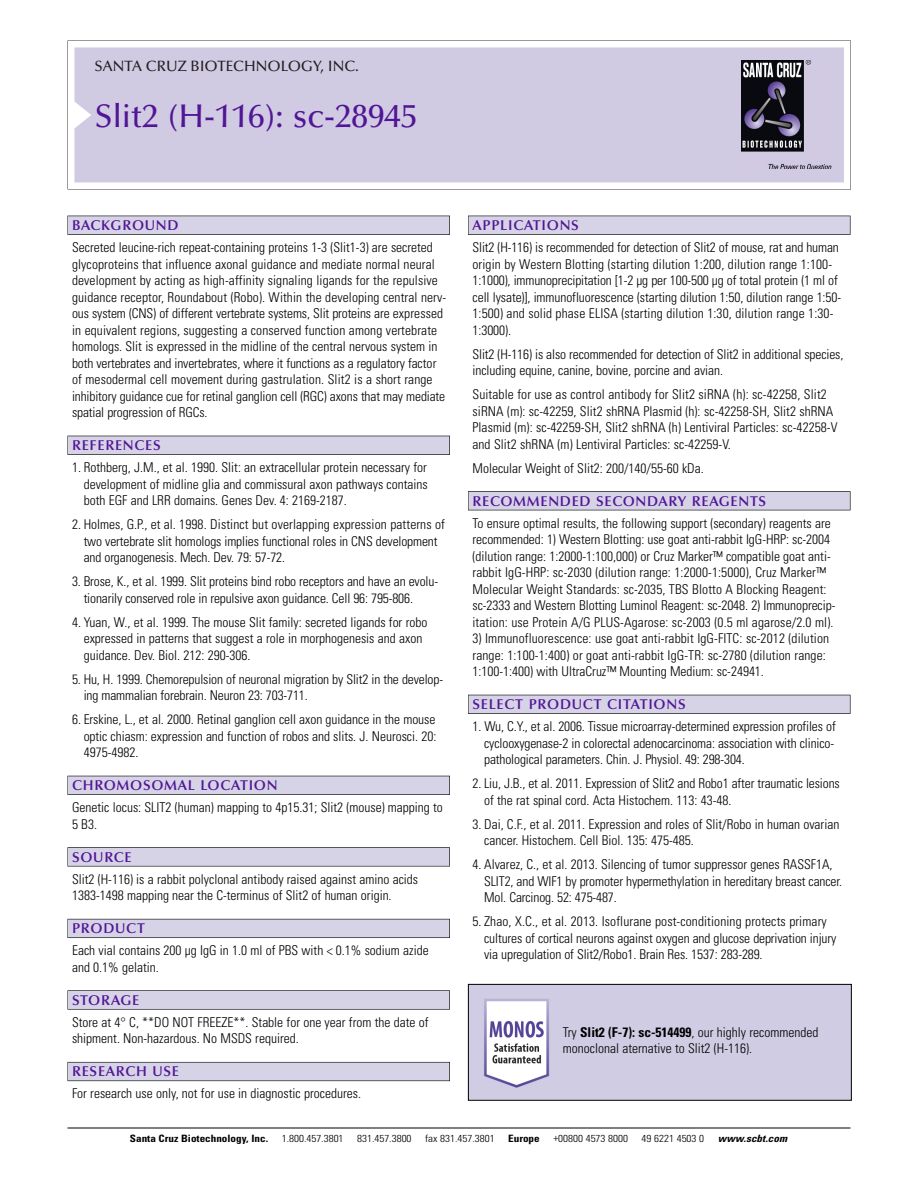
<style>
.page{position:relative;width:918px;height:1188px;background:#fff}
.page>*{position:absolute;margin:0;border:0;box-sizing:border-box;transform-origin:0 0}
.t1{font:500 33px "Optima";color:#511695}
.t2{font:500 15px "Optima";color:#231f20}
.t3{font:600 14.25px "Optima";letter-spacing:.05em;color:#511695}
.t4{font:300 condensed 13.5px/16.5px "Univers";color:#000}
.t5{font:300 condensed 10.2px "Univers";color:#000;scale:1.1 1}
.t6{font:700 condensed 10.2px "Univers";color:#000;scale:1.1 1}
.t7{font:italic 700 condensed 10.2px "Univers";letter-spacing:.005em;color:#000;scale:1.1 1}
.s1{font-weight:700}
</style>
<div class="page">
<svg style="left:68px;top:40px;width:783px;height:149px"></svg>
<div style="left:74px;top:47px;width:770px;height:135px;background:#d1cae3"></div>
<img style="left:741px;top:60px;width:90px;height:108px">
<div style="left:68px;top:216px;width:382px;height:19px;background:#525155"></div>
<div style="left:68px;top:216px;width:381px;height:18px;background:#d7d3e7"></div>
<div style="left:68px;top:436px;width:382px;height:19px;background:#515055"></div>
<div style="left:68px;top:436px;width:381px;height:18px;background:#d7d3e7"></div>
<div style="left:68px;top:776px;width:382px;height:19px;background:#525158"></div>
<div style="left:68px;top:776px;width:381px;height:18px;background:#d7d3e7"></div>
<div style="left:68px;top:847px;width:382px;height:19px;background:#575759"></div>
<div style="left:68px;top:848px;width:381px;height:18px;background:#d7d3e7"></div>
<div style="left:68px;top:919px;width:382px;height:19px;background:#5b5a62"></div>
<div style="left:68px;top:919px;width:381px;height:18px;background:#d7d3e7"></div>
<div style="left:68px;top:990px;width:382px;height:20px;background:#626263"></div>
<div style="left:68px;top:991px;width:381px;height:18px;background:#d7d3e7"></div>
<div style="left:68px;top:1062px;width:382px;height:19px;background:#66646d"></div>
<div style="left:68px;top:1063px;width:381px;height:18px;background:#d7d3e7"></div>
<div style="left:468px;top:216px;width:382px;height:19px;background:#525155"></div>
<div style="left:468px;top:216px;width:382px;height:18px;background:#d7d3e7"></div>
<div style="left:468px;top:491px;width:382px;height:19px;background:#525155"></div>
<div style="left:468px;top:492px;width:382px;height:18px;background:#d7d3e7"></div>
<div style="left:468px;top:695px;width:382px;height:19px;background:#525158"></div>
<div style="left:468px;top:695px;width:382px;height:18px;background:#d7d3e7"></div>
<hr style="left:68px;top:1128px;width:782px;height:1px;background:#000">
<img style="left:470px;top:986px;width:380px;height:113px">
<div style="left:468px;top:984px;width:384px;height:117px;border:1px solid #000"></div>
<p class="t2" style="left:94px;top:61px;width:266px">SANTA CRUZ BIOTECHNOLOGY, INC.</p>
<h1 class="t1" style="left:94px;top:103px;width:325px">Slit2 (H-116): sc-28945</h1>
<p class="t3" style="left:72px;top:219px;width:108px">BACKGROUND</p>
<p class="t4" style="left:72px;top:240px;width:376px">Secreted leucine-rich repeat-containing proteins 1-3 (Slit1-3) are secreted glycoproteins that influence axonal guidance and mediate normal neural development by acting as high-affinity signaling ligands for the repulsive guidance receptor, Roundabout (Robo). Within the developing central nerv&shy;ous system (CNS) of different vertebrate systems, Slit proteins are expressed in equivalent regions, suggesting a conserved function among vertebrate homologs. Slit is expressed in the midline of the central nervous system in both vertebrates and invertebrates, where it functions as a regulatory factor of mesodermal cell movement during gastrulation. Slit2 is a short range inhibitory guidance cue for retinal ganglion cell (RGC) axons that may mediate spatial progression of RGCs.</p>
<p class="t3" style="left:72px;top:440px;width:90px">REFERENCES</p>
<p class="t4" style="left:84px;top:460px;width:346px;text-align:justify;text-indent:-12px">1. Rothberg, J.M., et al. 1990. Slit: an extracellular protein necessary for development of midline glia and commissural axon pathways contains both EGF and LRR domains. Genes Dev. 4: 2169-2187.</p>
<p class="t4" style="left:84px;top:517px;width:363px;text-indent:-12px">2. Holmes, G.P., et al. 1998. Distinct but overlapping expression patterns of two vertebrate slit homologs implies functional roles in CNS development and organogenesis. Mech. Dev. 79: 57-72.</p>
<p class="t4" style="left:84px;top:574px;width:356px;text-indent:-12px">3. Brose, K., et al. 1999. Slit proteins bind robo receptors and have an evolu&shy;tionarily conserved role in repulsive axon guidance. Cell 96: 795-806.</p>
<p class="t4" style="left:84px;top:615px;width:345px;text-indent:-12px">4. Yuan, W., et al. 1999. The mouse Slit family: secreted ligands for robo expressed in patterns that suggest a role in morphogenesis and axon guidance. Dev. Biol. 212: 290-306.</p>
<p class="t4" style="left:84px;top:672px;width:361px;text-indent:-12px">5. Hu, H. 1999. Chemorepulsion of neuronal migration by Slit2 in the develop&shy;ing mammalian forebrain. Neuron 23: 703-711.</p>
<p class="t4" style="left:84px;top:712px;width:354px;text-align:justify;text-indent:-12px">6. Erskine, L., et al. 2000. Retinal ganglion cell axon guidance in the mouse optic chiasm: expression and function of robos and slits. J. Neurosci. 20:<br>4975-4982.</p>
<p class="t3" style="left:72px;top:780px;width:207px">CHROMOSOMAL LOCATION</p>
<p class="t4" style="left:72px;top:800px;width:372px">Genetic locus: SLIT2 (human) mapping to 4p15.31; Slit2 (mouse) mapping to<br>5 B3.</p>
<p class="t3" style="left:72px;top:851px;width:61px">SOURCE</p>
<p class="t4" style="left:72px;top:872px;width:348px">Slit2 (H-116) is a rabbit polyclonal antibody raised against amino acids<br>1383-1498 mapping near the C-terminus of Slit2 of human origin.</p>
<p class="t3" style="left:72px;top:923px;width:74px">PRODUCT</p>
<p class="t4" style="left:72px;top:943px;width:358px">Each vial contains 200 µg IgG in 1.0 ml of PBS with &lt; 0.1% sodium azide and 0.1% gelatin.</p>
<p class="t3" style="left:72px;top:994px;width:69px">STORAGE</p>
<p class="t4" style="left:72px;top:1015px;width:358px">Store at 4° C, **DO NOT FREEZE**. Stable for one year from the date of shipment. Non-hazardous. No MSDS required.</p>
<p class="t3" style="left:72px;top:1066px;width:109px">RESEARCH USE</p>
<p class="t4" style="left:72px;top:1087px;width:290px">For research use only, not for use in diagnostic procedures.</p>
<p class="t3" style="left:473px;top:219px;width:108px">APPLICATIONS</p>
<p class="t4" style="left:473px;top:240px;width:370px">Slit2 (H-116) is recommended for detection of Slit2 of mouse, rat and human origin by Western Blotting (starting dilution 1:200, dilution range 1:100- 1:1000), immunoprecipitation [1-2 µg per 100-500 µg of total protein (1 ml of cell lysate)], immunofluorescence (starting dilution 1:50, dilution range 1:50- 1:500) and solid phase ELISA (starting dilution 1:30, dilution range 1:30- 1:3000).</p>
<p class="t4" style="left:473px;top:347px;width:372px">Slit2 (H-116) is also recommended for detection of Slit2 in additional species, including equine, canine, bovine, porcine and avian.</p>
<p class="t4" style="left:473px;top:387px;width:366px">Suitable for use as control antibody for Slit2 siRNA (h): sc-42258, Slit2 siRNA (m): sc-42259, Slit2 shRNA Plasmid (h): sc-42258-SH, Slit2 shRNA Plasmid (m): sc-42259-SH, Slit2 shRNA (h) Lentiviral Particles: sc-42258-V and Slit2 shRNA (m) Lentiviral Particles: sc-42259-V.</p>
<p class="t4" style="left:473px;top:461px;width:233px">Molecular Weight of Slit2: 200/140/55-60 kDa.</p>
<p class="t3" style="left:473px;top:495px;width:295px">RECOMMENDED SECONDARY REAGENTS</p>
<p class="t4" style="left:473px;top:516px;width:364px">To ensure optimal results, the following support (secondary) reagents are recommended: 1) Western Blotting: use goat anti-rabbit IgG-HRP: sc-2004 (dilution range: 1:2000-1:100,000) or Cruz Marker™ compatible goat anti&shy;rabbit IgG-HRP: sc-2030 (dilution range: 1:2000-1:5000), Cruz Marker™ Molecular Weight Standards: sc-2035, TBS Blotto A Blocking Reagent: sc-2333 and Western Blotting Luminol Reagent: sc-2048. 2) Immunoprecip&shy;itation: use Protein A/G PLUS-Agarose: sc-2003 (0.5 ml agarose/2.0 ml).</p>
<p class="t4" style="left:473px;top:631px;width:358px">3) Immunofluorescence: use goat anti-rabbit IgG-FITC: sc-2012 (dilution range: 1:100-1:400) or goat anti-rabbit IgG-TR: sc-2780 (dilution range:<br>1:100-1:400) with UltraCruz™ Mounting Medium: sc-24941.</p>
<p class="t3" style="left:473px;top:699px;width:215px">SELECT PRODUCT CITATIONS</p>
<p class="t4" style="left:484px;top:719px;width:353px;text-align:justify;text-indent:-12px">1. Wu, C.Y., et al. 2006. Tissue microarray-determined expression profiles of cyclooxygenase-2 in colorectal adenocarcinoma: association with clinico&shy;pathological parameters. Chin. J. Physiol. 49: 298-304.</p>
<p class="t4" style="left:484px;top:776px;width:357px;text-indent:-12px">2. Liu, J.B., et al. 2011. Expression of Slit2 and Robo1 after traumatic lesions of the rat spinal cord. Acta Histochem. 113: 43-48.</p>
<p class="t4" style="left:484px;top:817px;width:357px;text-indent:-12px">3. Dai, C.F., et al. 2011. Expression and roles of Slit/Robo in human ovarian cancer. Histochem. Cell Biol. 135: 475-485.</p>
<p class="t4" style="left:484px;top:857px;width:360px;text-indent:-12px">4. Alvarez, C., et al. 2013. Silencing of tumor suppressor genes RASSF1A,<br>SLIT2, and WIF1 by promoter hypermethylation in hereditary breast cancer.<br>Mol. Carcinog. 52: 475-487.</p>
<p class="t4" style="left:484px;top:914px;width:354px;text-indent:-12px">5. Zhao, X.C., et al. 2013. Isoflurane post-conditioning protects primary cultures of cortical neurons against oxygen and glucose deprivation injury via upregulation of Slit2/Robo1. Brain Res. 1537: 283-289.</p>
<p class="t4" style="left:563px;top:1025px;width:257px">Try <span class="s1">Slit2 (F-7): sc-514499</span>, our highly recommended monoclonal aternative to Slit2 (H-116).</p>
<p class="t6" style="left:130px;top:1135px;width:127px">Santa Cruz Biotechnology, Inc.</p>
<p class="t5" style="left:282px;top:1135px;width:58px">1.800.457.3801</p>
<p class="t5" style="left:357px;top:1135px;width:51px">831.457.3800</p>
<p class="t5" style="left:425px;top:1135px;width:65px">fax 831.457.3801</p>
<p class="t6" style="left:508px;top:1135px;width:30px">Europe</p>
<p class="t5" style="left:553px;top:1135px;width:69px">+00800 4573 8000</p>
<p class="t5" style="left:642px;top:1135px;width:58px">49 6221 4503 0</p>
<p class="t7" style="left:718px;top:1135px;width:64px">www.scbt.com</p>
</div>
